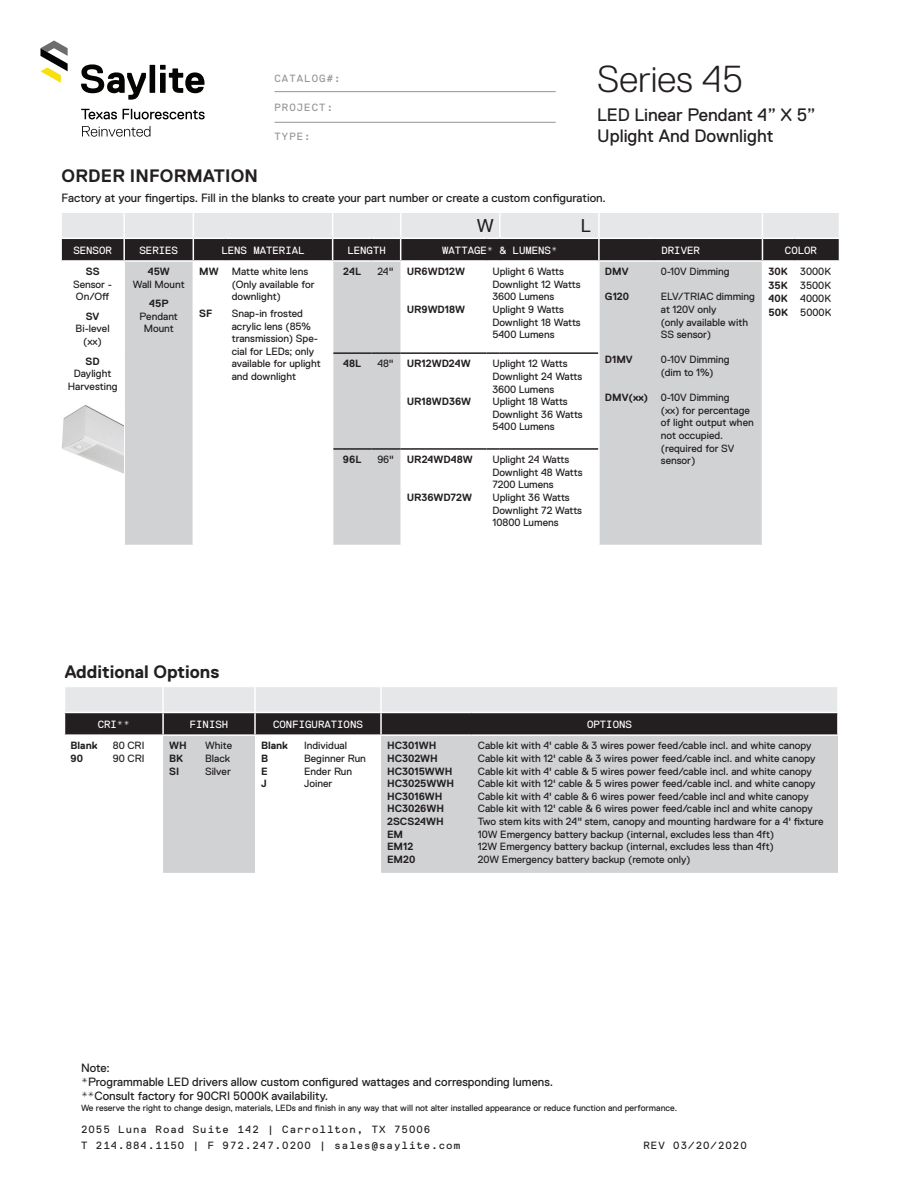
<style>
.page{position:relative;width:918px;height:1188px;background:#fff}
.page>*{position:absolute;margin:0;border:0;box-sizing:border-box;transform-origin:0 0}
.t1{font:300 37.5px "Replica Std";color:#231f20}
.t2{font:18px/21.6px "Replica Std";color:#231f20}
.t3{font:700 18px "Replica Std";color:#231f20}
.t4{font:18px "Helvetica";color:#231f20}
.t5{font:12px/14.4px "Replica Std";color:#231f20}
.t6{font:10.5px/12.6px "Replica Std";color:#231f20}
.t7{font:700 10.5px/12.6px "Replica Std";color:#231f20}
.t8{font:10.5px/16.5px "Replica Mono Std";letter-spacing:.1em;color:#231f20}
.t9{font:10.5px "Replica Mono Std";color:#fff}
.t10{font:10.5px "Replica Mono Std";letter-spacing:.1em;color:#939598}
.t11{font:9px "Replica Std";color:#231f20}
.s1{font-weight:400}
</style>
<div class="page">
<hr style="left:274px;top:122px;width:282px;height:1px;background:#939598">
<hr style="left:274px;top:91px;width:282px;height:1px;background:#939598">
<svg style="left:81px;top:64px;width:124px;height:36px"></svg>
<svg style="left:40px;top:40px;width:28px;height:43px"></svg>
<svg style="left:81px;top:109px;width:36px;height:10px"></svg>
<svg style="left:123px;top:109px;width:82px;height:10px"></svg>
<svg style="left:82px;top:126px;width:68px;height:11px"></svg>
<div style="left:125px;top:262px;width:68px;height:283px;background:#d1d2d4"></div>
<svg style="left:333px;top:262px;width:429px;height:283px;fill:#d1d2d4"></svg>
<hr style="left:598px;top:262px;width:2px;height:91px;background:#fff">
<hr style="left:598px;top:353px;width:2px;height:96px;background:#fff">
<hr style="left:598px;top:449px;width:2px;height:96px;background:#fff">
<svg style="left:61px;top:213px;width:779px;height:49px;background:#949394"></svg>
<hr style="left:598px;top:239px;width:2px;height:21px;background:#fff">
<hr style="left:333px;top:448px;width:38px;height:2px;background:#231f20">
<hr style="left:371px;top:448px;width:30px;height:2px;background:#231f20">
<hr style="left:401px;top:448px;width:85px;height:2px;background:#231f20">
<svg style="left:486px;top:448px;width:14px;height:2px"></svg>
<hr style="left:500px;top:448px;width:98px;height:2px;background:#231f20">
<hr style="left:333px;top:352px;width:38px;height:2px;background:#231f20">
<hr style="left:371px;top:352px;width:30px;height:2px;background:#231f20">
<hr style="left:401px;top:352px;width:85px;height:2px;background:#231f20">
<svg style="left:486px;top:352px;width:14px;height:2px"></svg>
<hr style="left:500px;top:352px;width:98px;height:2px;background:#231f20">
<svg style="left:163px;top:736px;width:675px;height:137px;fill:#d1d2d4"></svg>
<svg style="left:64px;top:687px;width:774px;height:48px;background:#919092"></svg>
<hr style="left:162px;top:713px;width:2px;height:21px;background:#fff">
<hr style="left:254px;top:713px;width:2px;height:21px;background:#fff">
<hr style="left:380px;top:713px;width:2px;height:21px;background:#fff">
<hr style="left:837px;top:713px;width:2px;height:21px;background:#fff">
<img style="left:61px;top:405px;width:62px;height:68px">
<h2 class="t3" style="left:62px;top:166px;width:198px">ORDER INFORMATION</h2>
<p class="t10" style="left:275px;top:72px;width:68px">CATALOG#:</p>
<h1 class="t1" style="left:597px;top:59px;width:147px">Series 45</h1>
<h2 class="t2" style="left:597px;top:104px;width:220px">LED Linear Pendant 4” X 5”<br>Uplight And Downlight</h2>
<p class="t10" style="left:275px;top:102px;width:60px">PROJECT:</p>
<p class="t10" style="left:275px;top:130px;width:38px">TYPE:</p>
<p class="t5" style="left:62px;top:190px;width:546px">Factory at your fingertips. Fill in the blanks to create your part number or create a custom configuration.</p>
<h2 class="t4" style="left:477px;top:212px;width:18px">W</h2>
<h2 class="t4" style="left:581px;top:212px;width:12px">L</h2>
<p class="t9" style="left:73px;top:244px;width:40px">SENSOR</p>
<p class="t9" style="left:140px;top:244px;width:40px">SERIES</p>
<p class="t9" style="left:221px;top:244px;width:85px">LENS MATERIAL</p>
<p class="t9" style="left:347px;top:244px;width:40px">LENGTH</p>
<p class="t9" style="left:442px;top:244px;width:117px">WATTAGE* &amp; LUMENS*</p>
<p class="t9" style="left:661px;top:244px;width:40px">DRIVER</p>
<p class="t9" style="left:785px;top:244px;width:34px">COLOR</p>
<p class="t7" style="left:86px;top:265px;width:15px">SS</p>
<p class="t6" style="left:73px;top:278px;width:41px">Sensor -<br>On/Off</p>
<p class="t7" style="left:86px;top:310px;width:15px">SV</p>
<p class="t6" style="left:76px;top:323px;width:36px;text-align:center">Bi-level (xx)</p>
<p class="t7" style="left:86px;top:355px;width:16px">SD</p>
<p class="t6" style="left:68px;top:367px;width:51px;text-align:center">Daylight<br>Harvesting</p>
<p class="t7" style="left:343px;top:265px;width:19px">24L</p>
<p class="t6" style="left:377px;top:265px;width:18px">24"</p>
<p class="t7" style="left:407px;top:265px;width:60px">UR6WD12W</p>
<p class="t7" style="left:407px;top:303px;width:60px">UR9WD18W</p>
<p class="t6" style="left:492px;top:265px;width:90px">Uplight 6 Watts<br>Downlight 12 Watts<br>3600 Lumens<br>Uplight 9 Watts<br>Downlight 18 Watts<br>5400 Lumens</p>
<p class="t7" style="left:605px;top:265px;width:25px">DMV</p>
<p class="t6" style="left:661px;top:265px;width:70px">0-10V Dimming</p>
<p class="t6" style="left:661px;top:290px;width:96px">ELV/TRIAC dimming at 120V only<br>(only available with<br>SS sensor)</p>
<p class="t6" style="left:661px;top:353px;width:70px">0-10V Dimming (dim to 1%)</p>
<p class="t6" style="left:661px;top:391px;width:95px">0-10V Dimming<br>(xx) for percentage of light output when not occupied. (required for SV sensor)</p>
<p class="t7" style="left:768px;top:265px;width:21px;line-height:13.5px;text-align:justify">30K 35K 40K 50K</p>
<p class="t6" style="left:800px;top:265px;width:32px;line-height:13.5px;text-align:justify">3000K 3500K 4000K 5000K</p>
<p class="t7" style="left:148px;top:265px;width:24px">45W</p>
<p class="t6" style="left:133px;top:278px;width:53px">Wall Mount</p>
<p class="t7" style="left:149px;top:297px;width:21px">45P</p>
<p class="t6" style="left:140px;top:310px;width:40px;text-align:center">Pendant<br>Mount</p>
<p class="t7" style="left:199px;top:265px;width:21px">MW</p>
<p class="t7" style="left:199px;top:307px;width:15px">SF</p>
<p class="t6" style="left:232px;top:265px;width:84px">Matte white lens (Only available for downlight)</p>
<p class="t6" style="left:232px;top:307px;width:91px">Snap-in frosted acrylic lens (85% transmission) Spe&shy;cial for LEDs; only available for uplight and downlight</p>
<p class="t7" style="left:605px;top:290px;width:26px">G120</p>
<p class="t7" style="left:605px;top:353px;width:29px">D1MV</p>
<p class="t7" style="left:605px;top:391px;width:45px">DMV(xx)</p>
<p class="t7" style="left:343px;top:357px;width:19px">48L</p>
<p class="t7" style="left:377px;top:357px;width:95px"><span class="s1">48"</span> UR12WD24W</p>
<p class="t7" style="left:407px;top:395px;width:66px">UR18WD36W</p>
<p class="t6" style="left:492px;top:357px;width:92px">Uplight 12 Watts<br>Downlight 24 Watts<br>3600 Lumens<br>Uplight 18 Watts<br>Downlight 36 Watts<br>5400 Lumens</p>
<p class="t7" style="left:343px;top:453px;width:20px">96L</p>
<p class="t7" style="left:377px;top:453px;width:97px"><span class="s1">96"</span> UR24WD48W</p>
<p class="t7" style="left:407px;top:491px;width:67px">UR36WD72W</p>
<p class="t6" style="left:492px;top:453px;width:92px">Uplight 24 Watts<br>Downlight 48 Watts<br>7200 Lumens<br>Uplight 36 Watts<br>Downlight 72 Watts<br>10800 Lumens</p>
<h2 class="t3" style="left:65px;top:662px;width:156px">Additional Options</h2>
<p class="t9" style="left:98px;top:718px;width:34px">CRI**</p>
<p class="t9" style="left:190px;top:718px;width:40px">FINISH</p>
<p class="t9" style="left:273px;top:718px;width:91px">CONFIGURATIONS</p>
<p class="t9" style="left:587px;top:718px;width:46px">OPTIONS</p>
<p class="t7" style="left:70px;top:739px;width:28px">Blank<br>90</p>
<p class="t6" style="left:113px;top:739px;width:33px">80 CRI<br>90 CRI</p>
<p class="t7" style="left:169px;top:739px;width:19px">WH<br>BK<br>SI</p>
<p class="t6" style="left:205px;top:739px;width:29px">White<br>Black<br>Silver</p>
<p class="t7" style="left:261px;top:739px;width:28px">Blank<br>B<br>E<br>J</p>
<p class="t6" style="left:304px;top:739px;width:63px">Individual<br>Beginner Run<br>Ender Run<br>Joiner</p>
<p class="t7" style="left:387px;top:739px;width:68px">HC301WH<br>HC302WH<br>HC3015WWH<br>HC3025WWH<br>HC3016WH<br>HC3026WH<br>2SCS24WH<br>EM<br>EM12<br>EM20</p>
<p class="t6" style="left:478px;top:739px;width:347px">Cable kit with 4' cable &amp; 3 wires power feed/cable incl. and white canopy Cable kit with 12' cable &amp; 3 wires power feed/cable incl. and white canopy Cable kit with 4' cable &amp; 5 wires power feed/cable incl. and white canopy Cable kit with 12' cable &amp; 5 wires power feed/cable incl. and white canopy Cable kit with 4' cable &amp; 6 wires power feed/cable incl and white canopy Cable kit with 12' cable &amp; 6 wires power feed/cable incl and white canopy Two stem kits with 24" stem, canopy and mounting hardware for a 4' fixture 10W Emergency battery backup (internal, excludes less than 4ft)<br>12W Emergency battery backup (internal, excludes less than 4ft)<br>20W Emergency battery backup (remote only)</p>
<p class="t5" style="left:81px;top:1060px;width:474px">Note:<br>*Programmable LED drivers allow custom configured wattages and corresponding lumens. **Consult factory for 90CRI 5000K availability.</p>
<p class="t11" style="left:81px;top:1103px;width:598px">We reserve the right to change design, materials, LEDs and finish in any way that will not alter installed appearance or reduce function and performance.</p>
<p class="t8" style="left:81px;top:1121px;width:381px">2055 Luna Road Suite 142 | Carrollton, TX 75006<br>T 214.884.1150 | F 972.247.0200 | sales@saylite.com</p>
<p class="t8" style="left:644px;top:1137px;width:105px">REV 03/20/2020</p>
</div>
